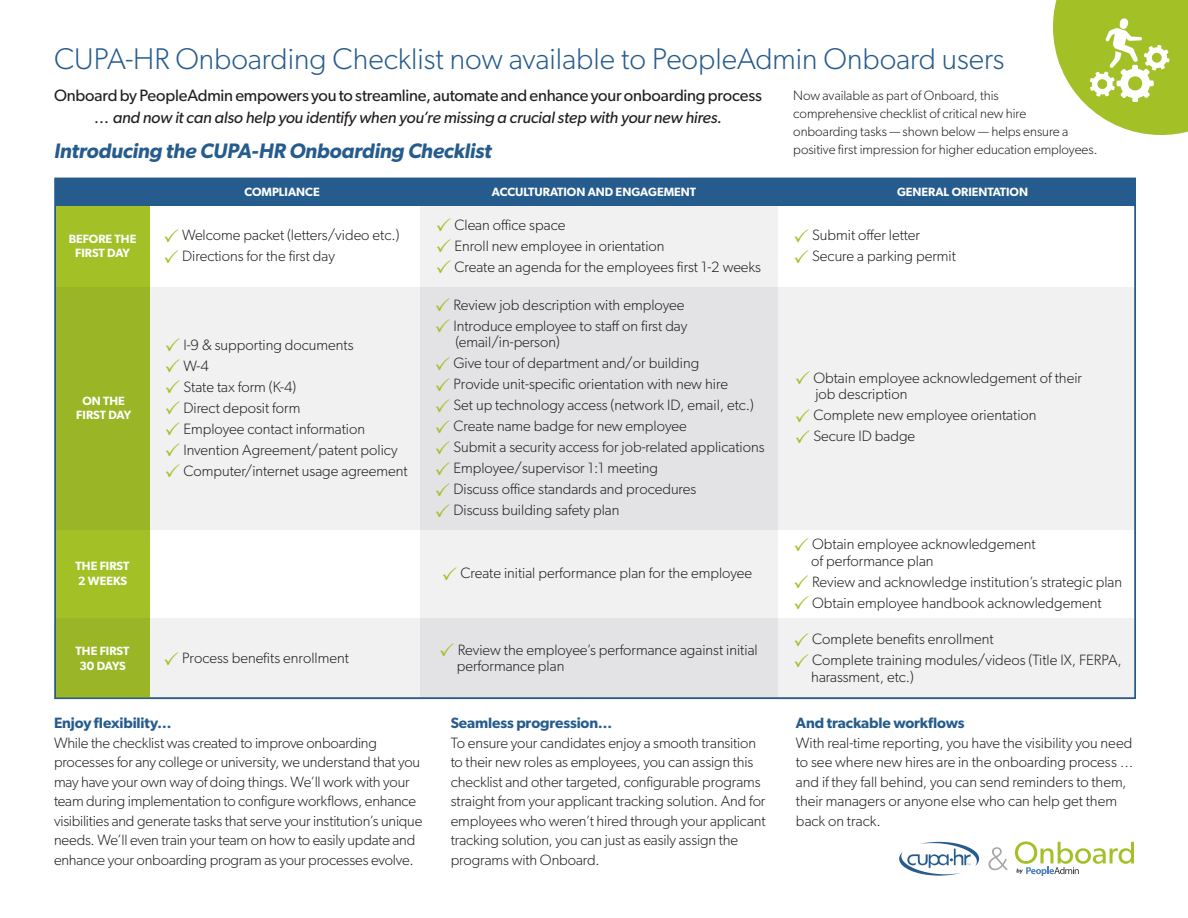
<style>
.page{position:relative;width:1188px;height:918px;background:#fff}
.page>*{position:absolute;margin:0;border:0;box-sizing:border-box;transform-origin:0 0}
.t1{font:300 30px "Gibson";color:#265c8d}
.t2{font:italic 600 21px "Gibson";letter-spacing:-.01em;color:#265c8d}
.t3{font:16.5px/22.5px "Gibson";letter-spacing:-.015em;color:#231f20;text-align:center}
.t4{font:300 15px/21px "Gibson";color:#231f20}
.t5{font:600 15px "Gibson";letter-spacing:-.01em;color:#265c8d}
.t6{font:300 13.5px/18px "Gibson";letter-spacing:-.005em;color:#231f20}
.t7{font:600 12px/14.4px "Gibson";color:#fff;text-align:center}
.s1{font-style:italic}
</style>
<div class="page">
<svg style="left:1053px;top:0;width:135px;height:135px"></svg>
<svg style="left:899px;top:842px;width:80px;height:34px"></svg>
<svg style="left:1015px;top:842px;width:119px;height:34px"></svg>
<svg style="left:988px;top:847px;width:20px;height:23px"></svg>
<div style="left:55px;top:179px;width:95px;height:519px;background:#a3c027"></div>
<div style="left:420px;top:179px;width:358px;height:519px;background:#f1f1f2"></div>
<svg style="left:57px;top:618px;width:1076px;height:78px;fill:#f1f1f2"></svg>
<svg style="left:57px;top:287px;width:1076px;height:243px;fill:#f1f1f2"></svg>
<div style="left:55px;top:179px;width:1080px;height:27px;background:#265c8d"></div>
<svg style="left:440px;top:643px;width:14px;height:14px"></svg>
<svg style="left:795px;top:633px;width:13px;height:13px"></svg>
<svg style="left:795px;top:654px;width:13px;height:13px"></svg>
<svg style="left:165px;top:651px;width:13px;height:14px"></svg>
<svg style="left:436px;top:298px;width:14px;height:14px"></svg>
<svg style="left:436px;top:319px;width:14px;height:14px"></svg>
<svg style="left:436px;top:357px;width:14px;height:13px"></svg>
<svg style="left:436px;top:378px;width:14px;height:13px"></svg>
<svg style="left:436px;top:399px;width:14px;height:13px"></svg>
<svg style="left:436px;top:420px;width:14px;height:13px"></svg>
<svg style="left:436px;top:441px;width:14px;height:13px"></svg>
<svg style="left:436px;top:462px;width:14px;height:13px"></svg>
<svg style="left:436px;top:483px;width:14px;height:13px"></svg>
<svg style="left:436px;top:504px;width:14px;height:13px"></svg>
<svg style="left:796px;top:371px;width:14px;height:13px"></svg>
<svg style="left:796px;top:408px;width:14px;height:14px"></svg>
<svg style="left:796px;top:429px;width:14px;height:14px"></svg>
<svg style="left:166px;top:338px;width:14px;height:13px"></svg>
<svg style="left:166px;top:359px;width:14px;height:13px"></svg>
<svg style="left:166px;top:380px;width:14px;height:13px"></svg>
<svg style="left:166px;top:401px;width:14px;height:13px"></svg>
<svg style="left:166px;top:422px;width:14px;height:13px"></svg>
<svg style="left:166px;top:443px;width:14px;height:13px"></svg>
<svg style="left:166px;top:464px;width:14px;height:13px"></svg>
<h1 class="t1" style="left:54px;top:41px;width:952px">CUPA-HR Onboarding Checklist now available to PeopleAdmin Onboard users</h1>
<p class="t3" style="left:54px;top:83px;width:709px">Onboard by PeopleAdmin empowers you to streamline, automate and enhance your onboarding process … <span class="s1">and now it can also help you identify when you’re missing a crucial step with your new hires.</span></p>
<h2 class="t2" style="left:54px;top:138px;width:439px">Introducing the CUPA-HR Onboarding Checklist</h2>
<p class="t6" style="left:793px;top:86px;width:306px">Now available as part of Onboard, this<br>comprehensive checklist of critical new hire<br>onboarding tasks — shown below — helps ensure a positive first impression for higher education employees.</p>
<p class="t7" style="left:69px;top:231px;width:69px">BEFORE THE<br>FIRST DAY</p>
<p class="t7" style="left:76px;top:393px;width:56px">ON THE<br>FIRST DAY</p>
<p class="t7" style="left:245px;top:184px;width:77px">COMPLIANCE</p>
<p class="t7" style="left:492px;top:184px;width:206px">ACCULTURATION AND ENGAGEMENT</p>
<p class="t7" style="left:897px;top:184px;width:132px">GENERAL ORIENTATION</p>
<p class="t4" style="left:182px;top:224px;width:219px">Welcome packet (letters/video etc.)<br>Directions for the first day</p>
<p class="t4" style="left:183px;top:334px;width:226px">I-9 &amp; supporting documents<br>W-4<br>State tax form (K-4)<br>Direct deposit form<br>Employee contact information<br>Invention Agreement/patent policy<br>Computer/internet usage agreement</p>
<p class="t4" style="left:454px;top:214px;width:308px">Clean office space<br>Enroll new employee in orientation<br>Create an agenda for the employees first 1-2 weeks</p>
<p class="t4" style="left:812px;top:224px;width:145px">Submit offer letter<br>Secure a parking permit</p>
<p class="t4" style="left:453px;top:294px;width:236px">Review job description with employee<br>Introduce employee to staff on first day</p>
<p class="t4" style="left:453px;top:331px;width:313px">(email/in-person)<br>Give tour of department and/or building<br>Provide unit-specific orientation with new hire<br>Set up technology access (network ID, email, etc.)<br>Create name badge for new employee<br>Submit a security access for job-related applications Employee/supervisor 1:1 meeting<br>Discuss office standards and procedures<br>Discuss building safety plan</p>
<p class="t4" style="left:813px;top:369px;width:270px;line-height:16.5px">Obtain employee acknowledgement of their job description</p>
<p class="t4" style="left:813px;top:404px;width:225px">Complete new employee orientation<br>Secure ID badge</p>
<p class="t7" style="left:76px;top:559px;width:55px;text-align:left">THE FIRST<br>2 WEEKS</p>
<p class="t4" style="left:460px;top:563px;width:293px">Create initial performance plan for the employee</p>
<p class="t4" style="left:811px;top:536px;width:226px;line-height:16.5px">Obtain employee acknowledgement of performance plan</p>
<p class="t4" style="left:812px;top:571px;width:311px">Review and acknowledge institution’s strategic plan<br>Obtain employee handbook acknowledgement</p>
<p class="t7" style="left:76px;top:644px;width:55px">THE FIRST<br>30 DAYS</p>
<p class="t4" style="left:457px;top:641px;width:302px;line-height:16.5px">Review the employee’s performance against initial performance plan</p>
<p class="t4" style="left:812px;top:628px;width:311px">Complete benefits enrollment<br>Complete training modules/videos (Title IX, FERPA,</p>
<p class="t4" style="left:811px;top:666px;width:104px">harassment, etc.)</p>
<p class="t4" style="left:182px;top:647px;width:168px">Process benefits enrollment</p>
<p class="t5" style="left:54px;top:714px;width:119px">Enjoy flexibility…</p>
<p class="t4" style="left:54px;top:733px;width:370px;line-height:19.5px">While the checklist was created to improve onboarding processes for any college or university, we understand that you may have your own way of doing things. We’ll work with your team during implementation to configure workflows, enhance visibilities and generate tasks that serve your institution’s unique needs. We’ll even train your team on how to easily update and enhance your onboarding program as your processes evolve.</p>
<p class="t5" style="left:451px;top:714px;width:163px">Seamless progression…</p>
<p class="t4" style="left:451px;top:733px;width:316px;line-height:19.5px">To ensure your candidates enjoy a smooth transition to their new roles as employees, you can assign this checklist and other targeted, configurable programs straight from your applicant tracking solution. And for employees who weren’t hired through your applicant tracking solution, you can just as easily assign the programs with Onboard.</p>
<p class="t5" style="left:796px;top:714px;width:170px">And trackable workflows</p>
<p class="t4" style="left:796px;top:733px;width:339px;line-height:19.5px">With real-time reporting, you have the visibility you need to see where new hires are in the onboarding process … and if they fall behind, you can send reminders to them, their managers or anyone else who can help get them back on track.</p>
</div>
